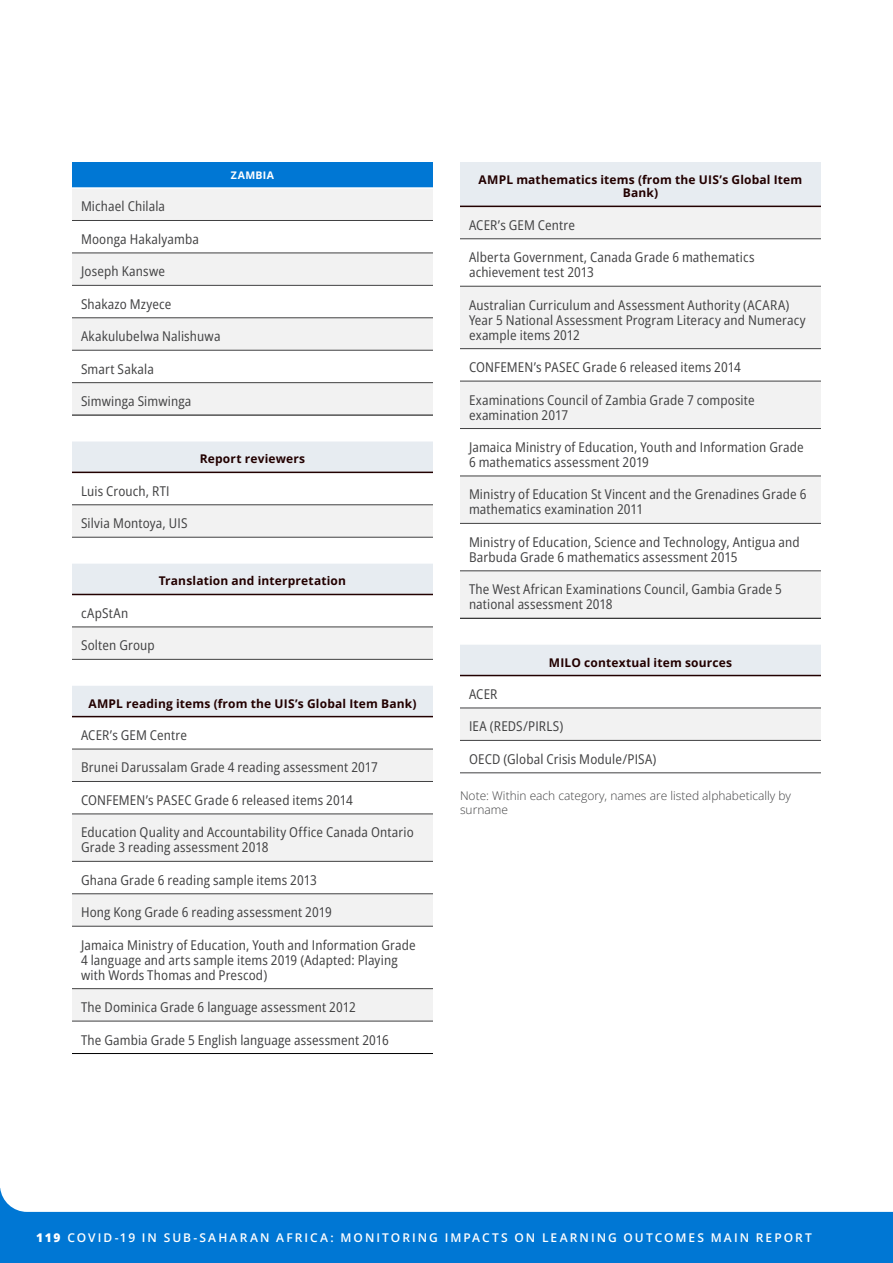
<style>
.page{position:relative;width:893px;height:1263px;background:#fff}
.page>*{position:absolute;margin:0;border:0;box-sizing:border-box;transform-origin:0 0}
.t1{font:semi-condensed 13.5px/15px "Open Sans";letter-spacing:.01em;color:#414142}
.t2{font:700 12px/13.5px "Open Sans";letter-spacing:.015em;color:#200;text-align:center}
.t3{font:600 12px "Open Sans";letter-spacing:.17em;color:#fff}
.t4{font:300 12px/13.5px "Open Sans";color:#414142}
.t5{font:700 10.5px "Open Sans";letter-spacing:.035em;color:#fff}
.s1{font-weight:800}
</style>
<div class="page">
<div style="left:72px;top:162px;width:361px;height:26px;background:#0077d4"></div>
<svg style="left:72px;top:189px;width:361px;height:832px;fill:#f2f2f2"></svg>
<svg style="left:72px;top:441px;width:361px;height:275px;fill:#e7ecf1"></svg>
<svg style="left:72px;top:505px;width:361px;height:154px"></svg>
<hr style="left:72px;top:220px;width:361px;height:1px;background:#414142">
<hr style="left:72px;top:253px;width:361px;height:1px;background:#414142">
<hr style="left:72px;top:285px;width:361px;height:1px;background:#414142">
<hr style="left:72px;top:317px;width:361px;height:1px;background:#414142">
<hr style="left:72px;top:350px;width:361px;height:1px;background:#414142">
<hr style="left:72px;top:382px;width:361px;height:1px;background:#414142">
<hr style="left:72px;top:749px;width:361px;height:1px;background:#414142">
<hr style="left:72px;top:781px;width:361px;height:1px;background:#414142">
<hr style="left:72px;top:814px;width:361px;height:1px;background:#414142">
<hr style="left:72px;top:861px;width:361px;height:1px;background:#414142">
<hr style="left:72px;top:893px;width:361px;height:1px;background:#414142">
<hr style="left:72px;top:926px;width:361px;height:1px;background:#414142">
<hr style="left:72px;top:988px;width:361px;height:1px;background:#414142">
<hr style="left:72px;top:1021px;width:361px;height:1px;background:#414142">
<hr style="left:72px;top:472px;width:361px;height:1px;background:#200">
<hr style="left:72px;top:594px;width:361px;height:1px;background:#200">
<hr style="left:72px;top:716px;width:361px;height:1px;background:#200">
<hr style="left:72px;top:415px;width:361px;height:1px;background:#000001">
<hr style="left:72px;top:1053px;width:361px;height:1px;background:#000001">
<hr style="left:72px;top:187px;width:361px;height:2px;background:#fff">
<hr style="left:72px;top:504px;width:361px;height:1px;background:#414142">
<hr style="left:72px;top:537px;width:361px;height:1px;background:#414142">
<hr style="left:72px;top:627px;width:361px;height:1px;background:#414142">
<hr style="left:72px;top:659px;width:361px;height:1px;background:#414142">
<svg style="left:460px;top:162px;width:361px;height:513px;fill:#e7ecf1"></svg>
<svg style="left:460px;top:207px;width:361px;height:411px;fill:#f2f2f2"></svg>
<div style="left:460px;top:708px;width:361px;height:32px;background:#f2f2f2"></div>
<hr style="left:460px;top:239px;width:361px;height:1px;background:#414142">
<hr style="left:460px;top:286px;width:361px;height:1px;background:#414142">
<hr style="left:460px;top:348px;width:361px;height:1px;background:#414142">
<hr style="left:460px;top:381px;width:361px;height:1px;background:#414142">
<hr style="left:460px;top:428px;width:361px;height:1px;background:#414142">
<hr style="left:460px;top:476px;width:361px;height:1px;background:#414142">
<hr style="left:460px;top:523px;width:361px;height:1px;background:#414142">
<hr style="left:460px;top:571px;width:361px;height:1px;background:#414142">
<hr style="left:460px;top:772px;width:361px;height:1px;background:#414142">
<hr style="left:460px;top:206px;width:361px;height:1px;background:#200">
<hr style="left:460px;top:675px;width:361px;height:1px;background:#200">
<hr style="left:460px;top:618px;width:361px;height:1px;background:#000001">
<hr style="left:460px;top:708px;width:361px;height:1px;background:#414142">
<hr style="left:460px;top:740px;width:361px;height:1px;background:#414142">
<svg style="left:0;top:1188px;width:893px;height:75px;fill:#0077d4"></svg>
<p class="t1" style="left:81px;top:199px;width:86px">Michael Chilala</p>
<p class="t1" style="left:81px;top:231px;width:120px">Moonga Hakalyamba</p>
<p class="t1" style="left:81px;top:264px;width:85px">Joseph Kanswe</p>
<p class="t1" style="left:81px;top:296px;width:92px">Shakazo Mzyece</p>
<p class="t1" style="left:81px;top:328px;width:141px">Akakulubelwa Nalishuwa</p>
<p class="t1" style="left:81px;top:361px;width:74px">Smart Sakala</p>
<p class="t1" style="left:81px;top:393px;width:112px">Simwinga Simwinga</p>
<p class="t5" style="left:231px;top:168px;width:45px">ZAMBIA</p>
<p class="t1" style="left:81px;top:483px;width:90px">Luis Crouch, RTI</p>
<p class="t1" style="left:81px;top:515px;width:108px">Silvia Montoya, UIS</p>
<p class="t2" style="left:200px;top:452px;width:107px">Report reviewers</p>
<p class="t2" style="left:159px;top:574px;width:189px">Translation and interpretation</p>
<p class="t1" style="left:81px;top:605px;width:49px">cApStAn</p>
<p class="t1" style="left:81px;top:638px;width:75px">Solten Group</p>
<p class="t2" style="left:88px;top:696px;width:330px">AMPL reading items (from the UIS’s Global Item Bank)</p>
<p class="t1" style="left:81px;top:727px;width:108px">ACER’s GEM Centre</p>
<p class="t1" style="left:81px;top:760px;width:298px">Brunei Darussalam Grade 4 reading assessment 2017</p>
<p class="t1" style="left:81px;top:792px;width:273px">CONFEMEN’s PASEC Grade 6 released items 2014</p>
<p class="t1" style="left:81px;top:824px;width:334px">Education Quality and Accountability Office Canada Ontario<br>Grade 3 reading assessment 2018</p>
<p class="t1" style="left:81px;top:872px;width:237px">Ghana Grade 6 reading sample items 2013</p>
<p class="t1" style="left:81px;top:904px;width:252px">Hong Kong Grade 6 reading assessment 2019</p>
<p class="t1" style="left:81px;top:937px;width:336px">Jamaica Ministry of Education, Youth and Information Grade<br>4 language and arts sample items 2019 (Adapted: Playing with Words Thomas and Prescod)</p>
<p class="t1" style="left:81px;top:999px;width:276px">The Dominica Grade 6 language assessment 2012</p>
<p class="t1" style="left:81px;top:1032px;width:310px">The Gambia Grade 5 English language assessment 2016</p>
<p class="t2" style="left:479px;top:172px;width:325px">AMPL mathematics items (from the UIS’s Global Item<br>Bank)</p>
<p class="t1" style="left:469px;top:217px;width:108px">ACER’s GEM Centre</p>
<p class="t1" style="left:469px;top:249px;width:287px">Alberta Government, Canada Grade 6 mathematics achievement test 2013</p>
<p class="t1" style="left:469px;top:297px;width:338px">Australian Curriculum and Assessment Authority (ACARA)<br>Year 5 National Assessment Program Literacy and Numeracy example items 2012</p>
<p class="t1" style="left:469px;top:359px;width:273px">CONFEMEN’s PASEC Grade 6 released items 2014</p>
<p class="t1" style="left:469px;top:392px;width:287px">Examinations Council of Zambia Grade 7 composite examination 2017</p>
<p class="t1" style="left:469px;top:439px;width:336px">Jamaica Ministry of Education, Youth and Information Grade<br>6 mathematics assessment 2019</p>
<p class="t1" style="left:469px;top:487px;width:339px">Ministry of Education St Vincent and the Grenadines Grade 6 mathematics examination 2011</p>
<p class="t1" style="left:469px;top:534px;width:332px">Ministry of Education, Science and Technology, Antigua and<br>Barbuda Grade 6 mathematics assessment 2015</p>
<p class="t1" style="left:469px;top:581px;width:315px">The West African Examinations Council, Gambia Grade 5 national assessment 2018</p>
<p class="t2" style="left:549px;top:655px;width:185px">MILO contextual item sources</p>
<p class="t1" style="left:469px;top:686px;width:30px">ACER</p>
<p class="t1" style="left:469px;top:719px;width:96px">IEA (REDS/PIRLS)</p>
<p class="t1" style="left:469px;top:751px;width:189px">OECD (Global Crisis Module/PISA)</p>
<p class="t4" style="left:460px;top:789px;width:333px">Note: Within each category, names are listed alphabetically by surname</p>
<p class="t3" style="left:36px;top:1230px;width:777px"><span class="s1">119</span> COVID-19 IN SUB-SAHARAN AFRICA: MONITORING IMPACTS ON LEARNING OUTCOMES MAIN REPORT</p>
</div>
